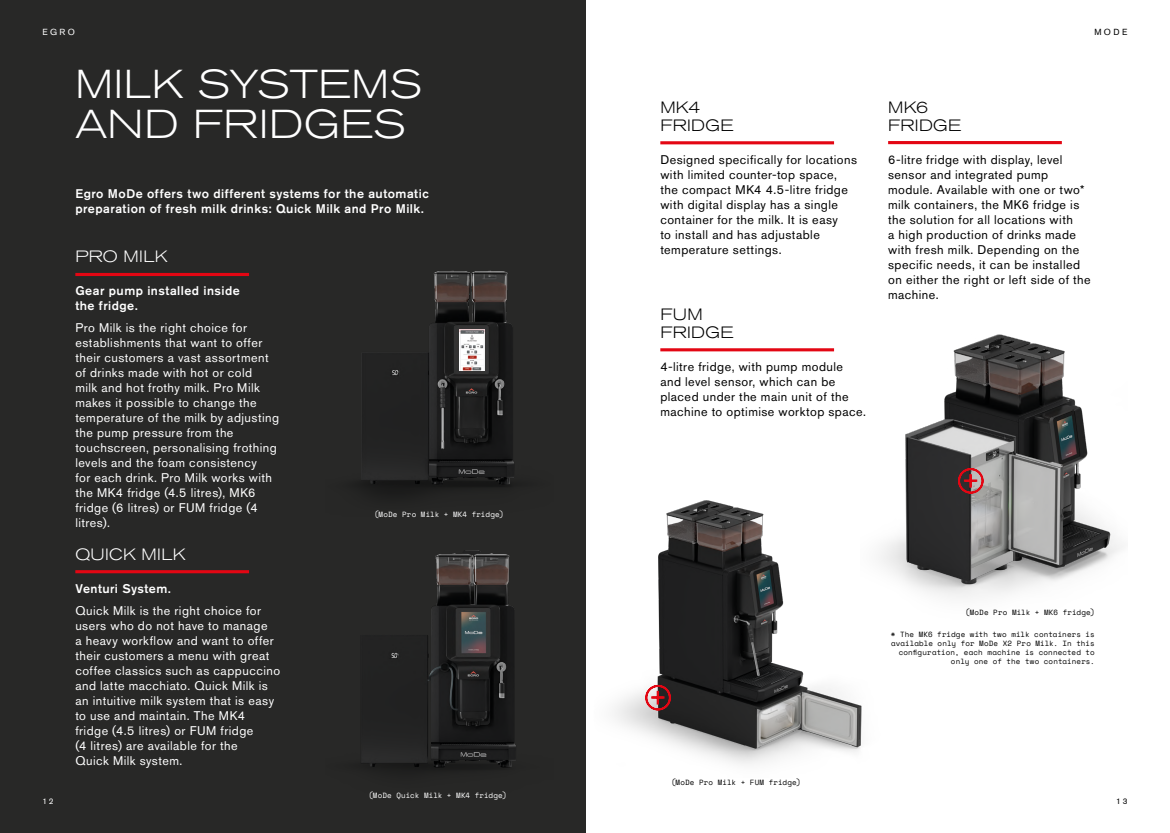
<style>
.page{position:relative;width:1170px;height:833px;background:#fff}
.page>*{position:absolute;margin:0;border:0;box-sizing:border-box;transform-origin:0 0}
.t1{font:300 expanded 40px/40px "Akzidenz Grotesk BQ";letter-spacing:.015em;color:#fff}
.t2{font:300 expanded 16.25px/17.5px "Akzidenz Grotesk BQ";letter-spacing:.02em;color:#000}
.t3{font:300 expanded 16.25px "Akzidenz Grotesk BQ";letter-spacing:.02em;color:#fff}
.t4{font:12.5px/15px "Akzidenz Grotesk BQ";letter-spacing:.035em;color:#fff}
.t5{font:12.5px/15px "Akzidenz Grotesk BQ";letter-spacing:.035em;color:#000}
.t6{font:500 12.5px/15px "Akzidenz Grotesk BQ";letter-spacing:.035em;color:#fff}
.t7{font:8.75px "Akzidenz Grotesk BQ";color:#fff}
.t8{font:8.75px "Akzidenz Grotesk BQ";color:#000}
.t9{font:8.12px "Akzidenz Grotesk BQ";color:#fff}
.t10{font:8.12px "Akzidenz Grotesk BQ";color:#000}
.t11{font:7.5px/9px "Space Mono";letter-spacing:.015em;color:#000;text-align:right}
.t12{font:7.5px "Space Mono";letter-spacing:.015em;color:#fff}
</style>
<div class="page">
<div style="left:0;top:0;width:585px;height:833px;background:#282827"></div>
<img style="left:361px;top:550px;width:155px;height:220px">
<img style="left:361px;top:270px;width:153px;height:225px">
<img style="left:893px;top:334px;width:230px;height:264px">
<img style="left:585px;top:486px;width:308px;height:291px">
<img style="left:459px;top:329px;width:25px;height:41px">
<hr style="left:75px;top:273px;width:174px;height:3px;background:#e30613">
<hr style="left:75px;top:570px;width:174px;height:3px;background:#e30613">
<hr style="left:660px;top:141px;width:174px;height:3px;background:#e30613">
<hr style="left:888px;top:141px;width:173px;height:3px;background:#e30613">
<hr style="left:660px;top:348px;width:174px;height:3px;background:#e30613">
<svg style="left:644px;top:684px;width:27px;height:27px"></svg>
<svg style="left:956px;top:467px;width:28px;height:27px"></svg>
<p class="t7" style="left:43px;top:27px;width:34px">EGRO</p>
<h1 class="t1" style="left:75px;top:65px;width:348px">MILK SYSTEMS<br>AND FRIDGES</h1>
<p class="t6" style="left:75px;top:185px;width:355px">Egro MoDe offers two different systems for the automatic preparation of fresh milk drinks: Quick Milk and Pro Milk.</p>
<p class="t9" style="left:43px;top:796px;width:13px">12</p>
<h2 class="t3" style="left:75px;top:248px;width:94px">PRO MILK</h2>
<p class="t6" style="left:75px;top:283px;width:166px">Gear pump installed inside the fridge.</p>
<p class="t4" style="left:75px;top:320px;width:205px">Pro Milk is the right choice for establishments that want to offer their customers a vast assortment of drinks made with hot or cold<br>milk and hot frothy milk. Pro Milk makes it possible to change the temperature of the milk by adjusting the pump pressure from the touchscreen, personalising frothing levels and the foam consistency<br>for each drink. Pro Milk works with the MK4 fridge (4.5 litres), MK6 fridge (6 litres) or FUM fridge (4 litres).</p>
<h2 class="t3" style="left:75px;top:545px;width:112px">QUICK MILK</h2>
<p class="t6" style="left:75px;top:580px;width:97px">Venturi System.</p>
<p class="t4" style="left:75px;top:602px;width:206px">Quick Milk is the right choice for users who do not have to manage<br>a heavy workflow and want to offer their customers a menu with great coffee classics such as cappuccino and latte macchiato. Quick Milk is an intuitive milk system that is easy to use and maintain. The MK4 fridge (4.5 litres) or FUM fridge<br>(4 litres) are available for the<br>Quick Milk system.</p>
<p class="t12" style="left:374px;top:508px;width:131px">(MoDe Pro Milk + MK4 fridge)</p>
<p class="t12" style="left:369px;top:789px;width:139px">(MoDe Quick Milk + MK4 fridge)</p>
<p class="t8" style="left:1094px;top:26px;width:35px">MODE</p>
<h2 class="t2" style="left:660px;top:99px;width:75px">MK4<br>FRIDGE</h2>
<p class="t5" style="left:660px;top:152px;width:198px">Designed specifically for locations with limited counter-top space, the compact MK4 4.5-litre fridge with digital display has a single container for the milk. It is easy<br>to install and has adjustable temperature settings.</p>
<h2 class="t2" style="left:660px;top:306px;width:75px">FUM<br>FRIDGE</h2>
<p class="t5" style="left:660px;top:358px;width:207px">4-litre fridge, with pump module and level sensor, which can be placed under the main unit of the machine to optimise worktop space.</p>
<h2 class="t2" style="left:888px;top:99px;width:75px">MK6<br>FRIDGE</h2>
<p class="t5" style="left:888px;top:152px;width:204px">6-litre fridge with display, level sensor and integrated pump module. Available with one or two* milk containers, the MK6 fridge is the solution for all locations with<br>a high production of drinks made with fresh milk. Depending on the specific needs, it can be installed on either the right or left side of the machine.</p>
<p class="t11" style="left:671px;top:777px;width:131px">(MoDe Pro Milk + FUM fridge)</p>
<p class="t11" style="left:965px;top:607px;width:131px">(MoDe Pro Milk + MK6 fridge)</p>
<p class="t11" style="left:890px;top:630px;width:205px">* The MK6 fridge with two milk containers is available only for MoDe X2 Pro Milk. In this configuration, each machine is connected to only one of the two containers.</p>
<p class="t10" style="left:1116px;top:796px;width:13px">13</p>
</div>
